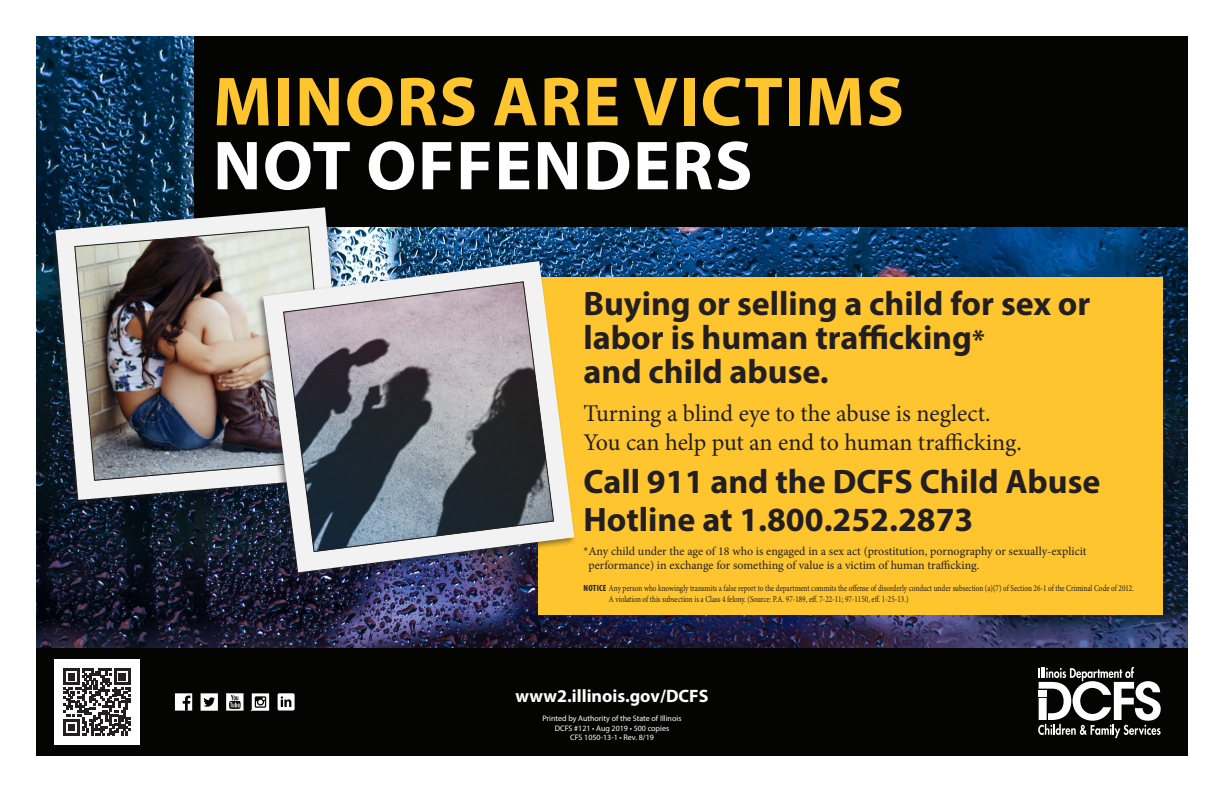
<style>
.page{position:relative;width:1224px;height:792px;background:#fff}
.page>*{position:absolute;margin:0;border:0;box-sizing:border-box;transform-origin:0 0}
.t1{font:700 70px "Myriad Pro";letter-spacing:.02em;color:#fec52e}
.t2{font:700 70px "Myriad Pro";letter-spacing:.02em;color:#fff}
.t3{font:700 34px/34px "Myriad Pro";color:#231f20}
.t4{font:24px/28.8px "Minion Pro";letter-spacing:-.005em;color:#231f20}
.t5{font:700 18px "Myriad Pro";color:#fff}
.t6{font:12px/14.4px "Minion Pro";color:#231f20}
.headline{font:9px/10.8px "Minion Pro";color:#231f20;scale:.8 1}
.t7{font:8px "Myriad Pro";color:#fff}
.s1{font-size:28px}
.s2{font-family:"Myriad Pro";font-weight:700;font-stretch:condensed}
</style>
<div class="page">
<img style="left:36px;top:36px;width:1152px;height:612px">
<div style="left:194px;top:36px;width:994px;height:190px;background:#040503"></div>
<div style="left:36px;top:648px;width:1152px;height:108px;background:#040503"></div>
<svg style="left:1038px;top:667px;width:123px;height:71px"></svg>
<svg style="left:175px;top:693px;width:17px;height:18px"></svg>
<svg style="left:201px;top:693px;width:17px;height:18px"></svg>
<svg style="left:226px;top:693px;width:18px;height:18px"></svg>
<svg style="left:252px;top:693px;width:17px;height:18px"></svg>
<svg style="left:278px;top:693px;width:17px;height:18px"></svg>
<div style="left:539px;top:277px;width:624px;height:338px;background:#fec52e"></div>
<svg style="left:55px;top:207px;width:271px;height:293px"></svg>
<div style="left:255px;top:259px;width:322px;height:321px;background:#231f20;opacity:.5"></div>
<img style="left:64px;top:210px;width:510px;height:362px">
<img style="left:263px;top:261px;width:311px;height:311px">
<svg style="left:282px;top:281px;width:273px;height:272px;background:#86878c"></svg>
<div style="left:54px;top:659px;width:86px;height:86px;background:#fff"></div>
<svg style="left:64px;top:669px;width:66px;height:66px"></svg>
<p class="t1" style="left:213px;top:56px;width:692px">MINORS ARE VICTIMS</p>
<p class="t2" style="left:213px;top:120px;width:541px">NOT OFFENDERS</p>
<p class="t3" style="left:584px;top:286px;width:508px">Buying or selling a child for sex or labor is human trafficking<span class="s1">*<br></span>and child abuse.</p>
<p class="t4" style="left:584px;top:399px;width:440px">Turning a blind eye to the abuse is neglect.<br>You can help put an end to human trafficking.</p>
<p class="t3" style="left:584px;top:461px;width:518px;line-height:38.4px">Call 911 and the DCFS Child Abuse<br>Hotline at 1.800.252.2873</p>
<p class="t6" style="left:588px;top:544px;width:500px;text-indent:-5px">*Any child under the age of 18 who is engaged in a sex act (prostitution, pornography or sexually-explicit performance) in exchange for something of value is a victim of human trafficking.</p>
<p class="headline" style="left:609px;top:583px;width:658px;text-indent:-25px"><span class="s2">NOTICE</span> Any person who knowingly transmits a false report to the department commits the offense of disorderly conduct under subsection (a)(7) of Section 26-1 of the Criminal Code of 2012.<br>A violation of this subsection is a Class 4 felony. (Source: P.A. 97-189, eff. 7-22-11; 97-1150, eff. 1-25-13.)</p>
<p class="t5" style="left:516px;top:685px;width:194px">www2.illinois.gov/DCFS</p>
<p class="t7" style="left:542px;top:713px;width:141px">Printed by Authority of the State of Illinois</p>
<p class="t7" style="left:555px;top:723px;width:116px">DCFS #121 • Aug 2019 • 500 copies</p>
<p class="t7" style="left:570px;top:733px;width:85px">CFS 1050-13-1 • Rev. 8/19</p>
</div>
